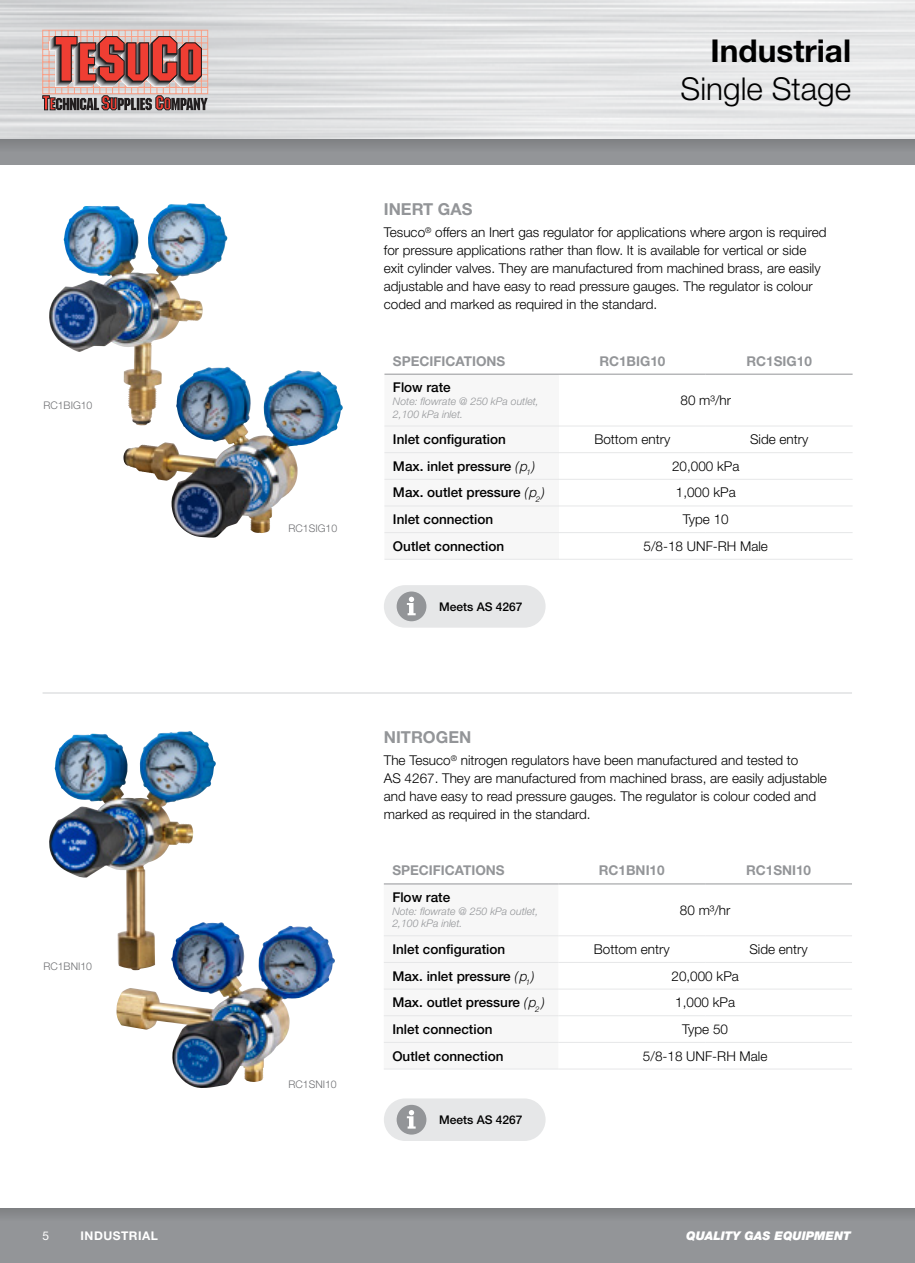
<style>
.page{position:relative;width:915px;height:1263px;background:#fff}
.page>*{position:absolute;margin:0;border:0;box-sizing:border-box;transform-origin:0 0}
.t1{font:300 31.5px "Helvetica Neue LT Std";color:#000}
.t2{font:700 31.5px "Helvetica Neue LT Std";color:#000}
.t3{font:700 16.5px "Helvetica Neue LT Std";color:#939598}
.t4{font:300 13.5px/18px "Helvetica Neue LT Std";color:#000}
.t5{font:500 13.5px "Helvetica Neue LT Std";color:#000}
.t6{font:700 13.5px "Helvetica Neue LT Std";color:#939598}
.t7{font:500 12px "Helvetica Neue LT Std";color:#000}
.t8{font:italic 900 12px "Helvetica Neue LT Std";color:#fff}
.t9{font:700 12px "Helvetica Neue LT Std";letter-spacing:.04em;color:#fff}
.t10{font:12px "Helvetica Neue LT Std";color:#fff}
.t11{font:italic 300 10.5px/12.6px "Helvetica Neue LT Std";color:#939598}
.t12{font:300 10.5px "Helvetica Neue LT Std";color:#6d6e71}
.s1{font-weight:300;font-style:italic}
</style>
<div class="page">
<div style="left:0;top:139px;width:914px;height:26px;background:#939598"></div>
<svg style="left:42px;top:30px;width:166px;height:80px"></svg>
<div style="left:0;top:1208px;width:914px;height:55px;background:#939598"></div>
<div style="left:0;top:139px;width:914px;height:22px;background:linear-gradient(to right,#8d8f92,#8d8f92)"></div>
<svg style="left:914px;top:139px;width:1px;height:22px"></svg>
<div style="left:0;top:1208px;width:914px;height:22px;background:linear-gradient(to right,#8d8f92,#8d8f92)"></div>
<svg style="left:914px;top:1208px;width:1px;height:22px"></svg>
<svg style="left:384px;top:425px;width:174px;height:134px"></svg>
<hr style="left:384px;top:452px;width:174px;height:1px;background:#e6e7e8">
<hr style="left:384px;top:479px;width:174px;height:1px;background:#e6e7e8">
<hr style="left:384px;top:506px;width:174px;height:1px;background:#e6e7e8">
<hr style="left:384px;top:374px;width:174px;height:1px;background:#939598">
<hr style="left:558px;top:374px;width:147px;height:1px;background:#939598">
<hr style="left:705px;top:374px;width:147px;height:1px;background:#939598">
<hr style="left:384px;top:426px;width:174px;height:1px;background:#e6e7e8">
<hr style="left:558px;top:426px;width:147px;height:1px;background:#e6e7e8">
<hr style="left:705px;top:426px;width:147px;height:1px;background:#e6e7e8">
<hr style="left:558px;top:452px;width:147px;height:1px;background:#e6e7e8">
<hr style="left:705px;top:452px;width:147px;height:1px;background:#e6e7e8">
<hr style="left:558px;top:479px;width:147px;height:1px;background:#e6e7e8">
<hr style="left:705px;top:479px;width:147px;height:1px;background:#e6e7e8">
<hr style="left:558px;top:506px;width:147px;height:1px;background:#e6e7e8">
<hr style="left:705px;top:506px;width:147px;height:1px;background:#e6e7e8">
<hr style="left:384px;top:532px;width:174px;height:1px;background:#e6e7e8">
<hr style="left:558px;top:532px;width:147px;height:1px;background:#e6e7e8">
<hr style="left:705px;top:532px;width:147px;height:1px;background:#e6e7e8">
<hr style="left:384px;top:559px;width:174px;height:1px;background:#e6e7e8">
<hr style="left:558px;top:559px;width:147px;height:1px;background:#e6e7e8">
<hr style="left:705px;top:559px;width:147px;height:1px;background:#e6e7e8">
<img style="left:49px;top:203px;width:140px;height:164px">
<img style="left:123px;top:367px;width:136px;height:171px">
<svg style="left:384px;top:936px;width:174px;height:133px"></svg>
<hr style="left:384px;top:962px;width:174px;height:1px;background:#e6e7e8">
<hr style="left:384px;top:989px;width:174px;height:1px;background:#e6e7e8">
<hr style="left:384px;top:1015px;width:174px;height:1px;background:#e6e7e8">
<hr style="left:384px;top:884px;width:174px;height:1px;background:#939598">
<hr style="left:558px;top:884px;width:147px;height:1px;background:#939598">
<hr style="left:705px;top:884px;width:146px;height:1px;background:#939598">
<hr style="left:384px;top:935px;width:174px;height:1px;background:#e6e7e8">
<hr style="left:558px;top:935px;width:147px;height:1px;background:#e6e7e8">
<hr style="left:705px;top:935px;width:146px;height:1px;background:#e6e7e8">
<hr style="left:558px;top:962px;width:147px;height:1px;background:#e6e7e8">
<hr style="left:705px;top:962px;width:146px;height:1px;background:#e6e7e8">
<hr style="left:558px;top:989px;width:147px;height:1px;background:#e6e7e8">
<hr style="left:705px;top:989px;width:146px;height:1px;background:#e6e7e8">
<hr style="left:558px;top:1015px;width:147px;height:1px;background:#e6e7e8">
<hr style="left:705px;top:1015px;width:146px;height:1px;background:#e6e7e8">
<hr style="left:384px;top:1042px;width:174px;height:1px;background:#e6e7e8">
<hr style="left:558px;top:1042px;width:147px;height:1px;background:#e6e7e8">
<hr style="left:705px;top:1042px;width:146px;height:1px;background:#e6e7e8">
<hr style="left:384px;top:1069px;width:174px;height:1px;background:#e6e7e8">
<hr style="left:558px;top:1069px;width:147px;height:1px;background:#e6e7e8">
<hr style="left:705px;top:1069px;width:146px;height:1px;background:#e6e7e8">
<img style="left:49px;top:731px;width:140px;height:192px">
<img style="left:116px;top:923px;width:219px;height:165px">
<div style="left:384px;top:585px;width:161px;height:43px;background:#e6e7e8;border-radius:21px"></div>
<div style="left:396px;top:591px;width:30px;height:30px;background:#939598;border-radius:50%"></div>
<svg style="left:406px;top:597px;width:9px;height:18px"></svg>
<div style="left:384px;top:1098px;width:161px;height:43px;background:#e6e7e8;border-radius:21px"></div>
<div style="left:396px;top:1105px;width:30px;height:29px;background:#939598;border-radius:50%"></div>
<svg style="left:406px;top:1110px;width:9px;height:18px"></svg>
<hr style="left:43px;top:693px;width:808px;height:1px;background:#d1d3d4">
<p class="t2" style="left:710px;top:32px;width:142px">Industrial</p>
<p class="t1" style="left:680px;top:70px;width:172px">Single Stage</p>
<p class="t12" style="left:43px;top:399px;width:51px">RC1BIG10</p>
<p class="t12" style="left:43px;top:960px;width:50px">RC1BNI10</p>
<p class="t12" style="left:288px;top:521px;width:50px">RC1SIG10</p>
<p class="t3" style="left:384px;top:199px;width:90px">INERT GAS</p>
<p class="t4" style="left:384px;top:223px;width:444px">Tesuco<sup>®</sup> offers an Inert gas regulator for applications where argon is required for pressure applications rather than flow. It is available for vertical or side exit cylinder valves. They are manufactured from machined brass, are easily adjustable and have easy to read pressure gauges. The regulator is colour coded and marked as required in the standard.</p>
<p class="t6" style="left:393px;top:352px;width:114px">SPECIFICATIONS</p>
<p class="t6" style="left:599px;top:352px;width:68px">RC1BIG10</p>
<p class="t6" style="left:746px;top:352px;width:67px">RC1SIG10</p>
<p class="t5" style="left:393px;top:379px;width:59px">Flow rate</p>
<p class="t11" style="left:393px;top:395px;width:147px">Note: flowrate @ 250 kPa outlet,<br>2,100 kPa inlet.</p>
<p class="t4" style="left:680px;top:391px;width:52px">80 m³/hr</p>
<p class="t5" style="left:393px;top:431px;width:114px">Inlet configuration</p>
<p class="t4" style="left:594px;top:430px;width:77px">Bottom entry</p>
<p class="t4" style="left:749px;top:430px;width:60px">Side entry</p>
<p class="t5" style="left:393px;top:458px;width:144px">Max. inlet pressure <span class="s1">(p</span><sub>1</sub> <span class="s1">)</span></p>
<p class="t4" style="left:672px;top:457px;width:69px">20,000 kPa</p>
<p class="t5" style="left:393px;top:485px;width:154px">Max. outlet pressure <span class="s1">(p</span><sub>2</sub> <span class="s1">)</span></p>
<p class="t4" style="left:675px;top:483px;width:61px">1,000 kPa</p>
<p class="t5" style="left:393px;top:511px;width:102px">Inlet connection</p>
<p class="t4" style="left:682px;top:510px;width:47px">Type 10</p>
<p class="t5" style="left:393px;top:538px;width:113px">Outlet connection</p>
<p class="t4" style="left:643px;top:537px;width:126px">5/8-18 UNF-RH Male</p>
<p class="t7" style="left:439px;top:599px;width:85px">Meets AS 4267</p>
<p class="t12" style="left:288px;top:1078px;width:50px">RC1SNI10</p>
<p class="t3" style="left:384px;top:727px;width:89px">NITROGEN</p>
<p class="t4" style="left:384px;top:751px;width:444px">The Tesuco<sup>®</sup> nitrogen regulators have been manufactured and tested to<br>AS 4267. They are manufactured from machined brass, are easily adjustable and have easy to read pressure gauges. The regulator is colour coded and marked as required in the standard.</p>
<p class="t6" style="left:392px;top:862px;width:114px">SPECIFICATIONS</p>
<p class="t6" style="left:598px;top:862px;width:67px">RC1BNI10</p>
<p class="t6" style="left:745px;top:862px;width:67px">RC1SNI10</p>
<p class="t5" style="left:392px;top:889px;width:59px">Flow rate</p>
<p class="t11" style="left:392px;top:904px;width:147px">Note: flowrate @ 250 kPa outlet,<br>2,100 kPa inlet.</p>
<p class="t4" style="left:679px;top:900px;width:52px">80 m³/hr</p>
<p class="t5" style="left:392px;top:941px;width:114px">Inlet configuration</p>
<p class="t4" style="left:593px;top:940px;width:77px">Bottom entry</p>
<p class="t4" style="left:749px;top:940px;width:60px">Side entry</p>
<p class="t5" style="left:392px;top:968px;width:144px">Max. inlet pressure <span class="s1">(p</span><sub>1</sub> <span class="s1">)</span></p>
<p class="t4" style="left:671px;top:966px;width:69px">20,000 kPa</p>
<p class="t5" style="left:392px;top:994px;width:154px">Max. outlet pressure <span class="s1">(p</span><sub>2</sub> <span class="s1">)</span></p>
<p class="t4" style="left:675px;top:993px;width:61px">1,000 kPa</p>
<p class="t5" style="left:392px;top:1021px;width:102px">Inlet connection</p>
<p class="t4" style="left:682px;top:1020px;width:47px">Type 50</p>
<p class="t5" style="left:392px;top:1048px;width:113px">Outlet connection</p>
<p class="t4" style="left:642px;top:1046px;width:126px">5/8-18 UNF-RH Male</p>
<p class="t7" style="left:439px;top:1112px;width:85px">Meets AS 4267</p>
<p class="t10" style="left:43px;top:1228px;width:8px">5</p>
<p class="t9" style="left:81px;top:1228px;width:79px">INDUSTRIAL</p>
<p class="t8" style="left:685px;top:1228px;width:166px">QUALITY GAS EQUIPMENT</p>
</div>
